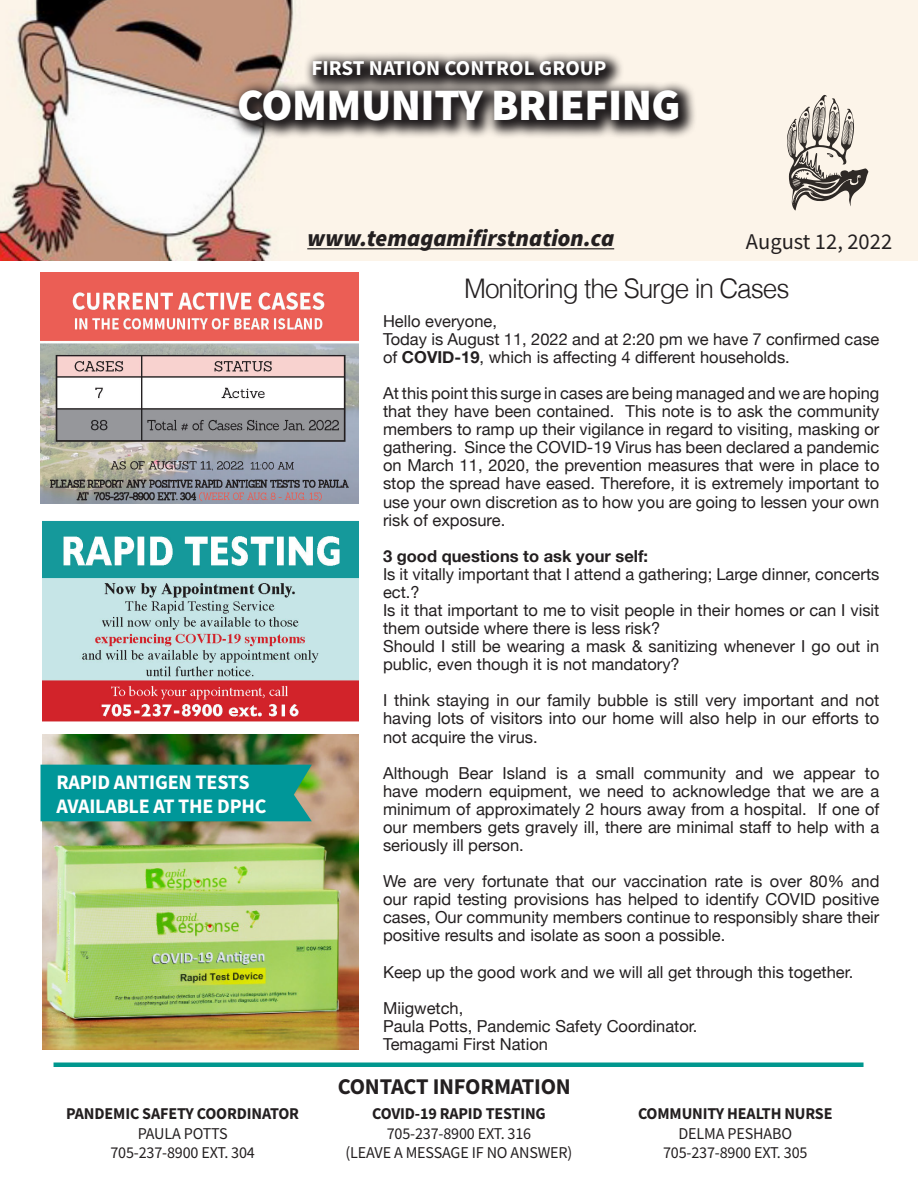
<style>
.page{position:relative;width:918px;height:1188px;background:#fff}
.page>*{position:absolute;margin:0;border:0;box-sizing:border-box;transform-origin:0 0}
.t1{font:900 45px "Source Sans Pro";letter-spacing:-.01em;color:#fff}
.t2{font:300 27px "Helvetica";letter-spacing:-.04em;color:#231f20}
.t3{font:italic 900 23.55px "Source Sans Pro";color:#231f20}
.t4{font:700 22.5px "Source Sans Pro";letter-spacing:-.01em;color:#231f20}
.t5{font:22.5px "Source Sans Pro";color:#231f20}
.t6{font:700 21.15px "Source Sans Pro";color:#fff}
.t7{font:700 20.7px "Source Sans Pro";letter-spacing:-.01em;color:#fff}
.t8{font:16.5px/18.1px "Helvetica Neue";color:#231f20}
.t9{font:16.5px "Source Sans Pro";letter-spacing:-.01em;color:#231f20}
.t10{font:700 16.5px "Source Sans Pro";letter-spacing:-.01em;color:#231f20}
.t11{font:700 16.5px "Helvetica Neue";color:#231f20}
.s1{font-weight:700}
</style>
<div class="page">
<img style="left:41px;top:272px;width:317px;height:232px">
<img style="left:0;top:0;width:918px;height:261px">
<svg style="left:230px;top:51px;width:467px;height:88px;background:#79726e"></svg>
<hr style="left:307px;top:248px;width:307px;height:1px;background:#231f20">
<img style="left:43px;top:521px;width:315px;height:201px">
<hr style="left:54px;top:1063px;width:810px;height:4px;background:#00978e">
<img style="left:43px;top:734px;width:315px;height:316px">
<div style="left:40px;top:765px;width:272px;height:56px;background:#009799"></div>
<svg style="left:787px;top:95px;width:81px;height:115px;background:#bcb5ac"></svg>
<p class="t6" style="left:312px;top:54px;width:296px">FIRST NATION CONTROL GROUP</p>
<p class="t1" style="left:237px;top:74px;width:445px">COMMUNITY BRIEFING</p>
<p class="t7" style="left:57px;top:768px;width:195px">RAPID ANTIGEN TESTS</p>
<p class="t7" style="left:57px;top:792px;width:212px">AVAILABLE AT THE DPHC</p>
<p class="t10" style="left:66px;top:1103px;width:234px">PANDEMIC SAFETY COORDINATOR</p>
<p class="t9" style="left:138px;top:1123px;width:92px">PAULA POTTS</p>
<p class="t9" style="left:110px;top:1142px;width:146px">705-237-8900 EXT. 304</p>
<p class="t3" style="left:307px;top:222px;width:308px">www.temagamifirstnation.ca</p>
<p class="t5" style="left:746px;top:227px;width:148px">August 12, 2022</p>
<p class="t2" style="left:464px;top:265px;width:327px">Monitoring the Surge in Cases</p>
<p class="t8" style="left:383px;top:313px;width:115px">Hello everyone,</p>
<p class="t8" style="left:383px;top:331px;width:498px">Today is August 11, 2022 and at 2:20 pm we have 7 confirmed case of <span class="s1">COVID-19</span>, which is affecting 4 different households.</p>
<p class="t8" style="left:383px;top:385px;width:498px;text-align:justify">At this point this surge in cases are being managed and we are hoping that they have been contained. This note is to ask the community members to ramp up their vigilance in regard to visiting, masking or gathering. Since the COVID-19 Virus has been declared a pandemic on March 11, 2020, the prevention measures that were in place to stop the spread have eased. Therefore, it is extremely important to use your own discretion as to how you are going to lessen your own risk of exposure.</p>
<p class="t11" style="left:383px;top:543px;width:267px">3 good questions to ask your self:</p>
<p class="t8" style="left:383px;top:566px;width:498px">Is it vitally important that I attend a gathering; Large dinner, concerts ect.?</p>
<p class="t8" style="left:383px;top:602px;width:498px">Is it that important to me to visit people in their homes or can I visit them outside where there is less risk?</p>
<p class="t8" style="left:383px;top:638px;width:498px">Should I still be wearing a mask &amp; sanitizing whenever I go out in public, even though it is not mandatory?</p>
<p class="t8" style="left:383px;top:692px;width:498px;text-align:justify">I think staying in our family bubble is still very important and not having lots of visitors into our home will also help in our efforts to not acquire the virus.</p>
<p class="t8" style="left:383px;top:765px;width:498px;text-align:justify">Although Bear Island is a small community and we appear to have modern equipment, we need to acknowledge that we are a minimum of approximately 2 hours away from a hospital. If one of our members gets gravely ill, there are minimal staff to help with a seriously ill person.</p>
<p class="t8" style="left:383px;top:873px;width:498px;text-align:justify">We are very fortunate that our vaccination rate is over 80% and our rapid testing provisions has helped to identify COVID positive cases, Our community members continue to responsibly share their positive results and isolate as soon a possible.</p>
<p class="t8" style="left:383px;top:964px;width:472px">Keep up the good work and we will all get through this together.</p>
<p class="t8" style="left:383px;top:1000px;width:82px">Miigwetch,</p>
<p class="t8" style="left:383px;top:1018px;width:316px">Paula Potts, Pandemic Safety Coordinator.</p>
<p class="t8" style="left:383px;top:1036px;width:167px">Temagami First Nation</p>
<p class="t4" style="left:338px;top:1072px;width:235px">CONTACT INFORMATION</p>
<p class="t10" style="left:372px;top:1103px;width:175px">COVID-19 RAPID TESTING</p>
<p class="t9" style="left:387px;top:1123px;width:146px">705-237-8900 EXT. 316</p>
<p class="t9" style="left:346px;top:1142px;width:228px">(LEAVE A MESSAGE IF NO ANSWER)</p>
<p class="t10" style="left:638px;top:1103px;width:196px">COMMUNITY HEALTH NURSE</p>
<p class="t9" style="left:679px;top:1123px;width:115px">DELMA PESHABO</p>
<p class="t9" style="left:663px;top:1142px;width:146px">705-237-8900 EXT. 305</p>
</div>
